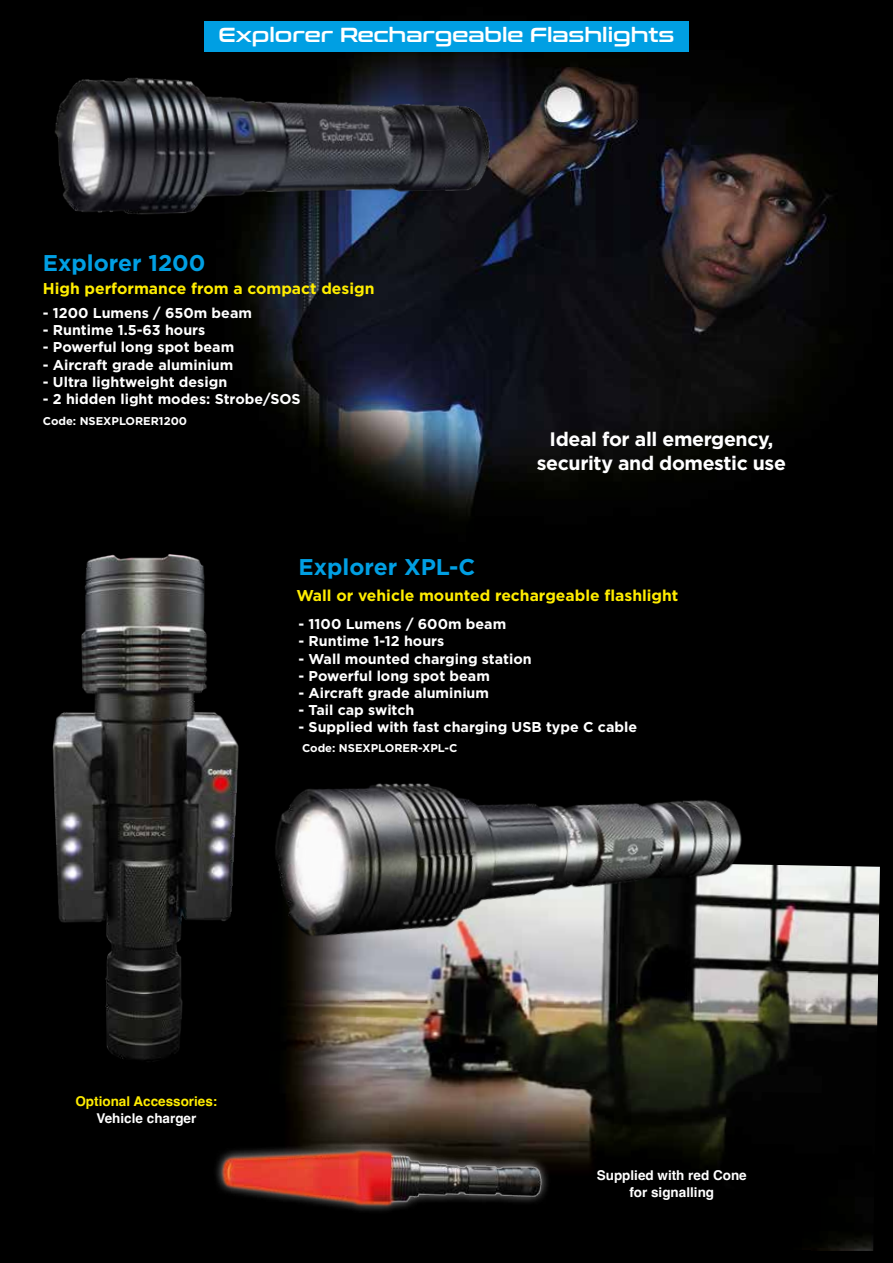
<style>
.page{position:relative;width:893px;height:1263px;background:#000}
.page>*{position:absolute;margin:0;border:0;box-sizing:border-box;transform-origin:0 0}
.t1{font:700 22.8px "Gotham";color:#009fe3}
.t2{font:20.25px "Conthrax Sb";color:#fff}
.t3{font:700 19.5px/24px "Gotham";letter-spacing:-.02em;color:#fff;text-align:center}
.t4{font:700 15.6px "Gotham";color:#ffed00}
.t5{font:700 14.25px "Gotham";color:#fff}
.t6{font:700 13.5px/16.5px "Helvetica";color:#fff;text-align:center}
.t7{font:700 13.5px "Helvetica";color:#ffed00}
.t8{font:700 11.25px "Gotham";color:#fff}
</style>
<div class="page">
<img style="left:287px;top:865px;width:593px;height:386px">
<img style="left:250px;top:54px;width:582px;height:462px">
<img style="left:55px;top:52px;width:446px;height:179px">
<img style="left:52px;top:554px;width:172px;height:506px">
<img style="left:224px;top:721px;width:555px;height:291px">
<div style="left:212px;top:1140px;width:339px;height:75px;background:#fff;opacity:.75"></div>
<img style="left:218px;top:1136px;width:328px;height:93px">
<div style="left:204px;top:21px;width:485px;height:31px;background:#009fe3"></div>
<h2 class="t2" style="left:219px;top:19px;width:457px">Explorer Rechargeable Flashlights</h2>
<h1 class="t1" style="left:43px;top:250px;width:164px">Explorer 1200</h1>
<p class="t4" style="left:43px;top:279px;width:333px">High performance from a compact design</p>
<p class="t5" style="left:43px;top:305px;width:211px">- 1200 Lumens / 650m beam</p>
<p class="t5" style="left:43px;top:322px;width:164px">- Runtime 1.5-63 hours</p>
<p class="t5" style="left:43px;top:339px;width:193px">- Powerful long spot beam</p>
<p class="t5" style="left:43px;top:356px;width:192px">- Aircraft grade aluminium</p>
<p class="t5" style="left:43px;top:373px;width:186px">- Ultra lightweight design</p>
<p class="t5" style="left:43px;top:390px;width:259px">- 2 hidden light modes: Strobe/SOS</p>
<p class="t8" style="left:43px;top:414px;width:146px">Code: NSEXPLORER1200</p>
<h3 class="t3" style="left:537px;top:426px;width:251px">Ideal for all emergency, security and domestic use</h3>
<h1 class="t1" style="left:298px;top:554px;width:178px">Explorer XPL-C</h1>
<p class="t4" style="left:296px;top:587px;width:383px">Wall or vehicle mounted rechargeable flashlight</p>
<p class="t5" style="left:298px;top:616px;width:209px">- 1100 Lumens / 600m beam</p>
<p class="t5" style="left:298px;top:633px;width:147px">- Runtime 1-12 hours</p>
<p class="t5" style="left:298px;top:650px;width:235px">- Wall mounted charging station</p>
<p class="t5" style="left:298px;top:667px;width:193px">- Powerful long spot beam</p>
<p class="t5" style="left:298px;top:684px;width:192px">- Aircraft grade aluminium</p>
<p class="t5" style="left:298px;top:701px;width:117px">- Tail cap switch</p>
<p class="t5" style="left:298px;top:719px;width:340px">- Supplied with fast charging USB type C cable</p>
<p class="t8" style="left:302px;top:741px;width:157px">Code: NSEXPLORER-XPL-C</p>
<p class="t7" style="left:75px;top:1093px;width:144px">Optional Accessories:</p>
<p class="t6" style="left:97px;top:1111px;width:101px">Vehicle charger</p>
<p class="t6" style="left:597px;top:1169px;width:152px">Supplied with red Cone for signalling</p>
</div>
